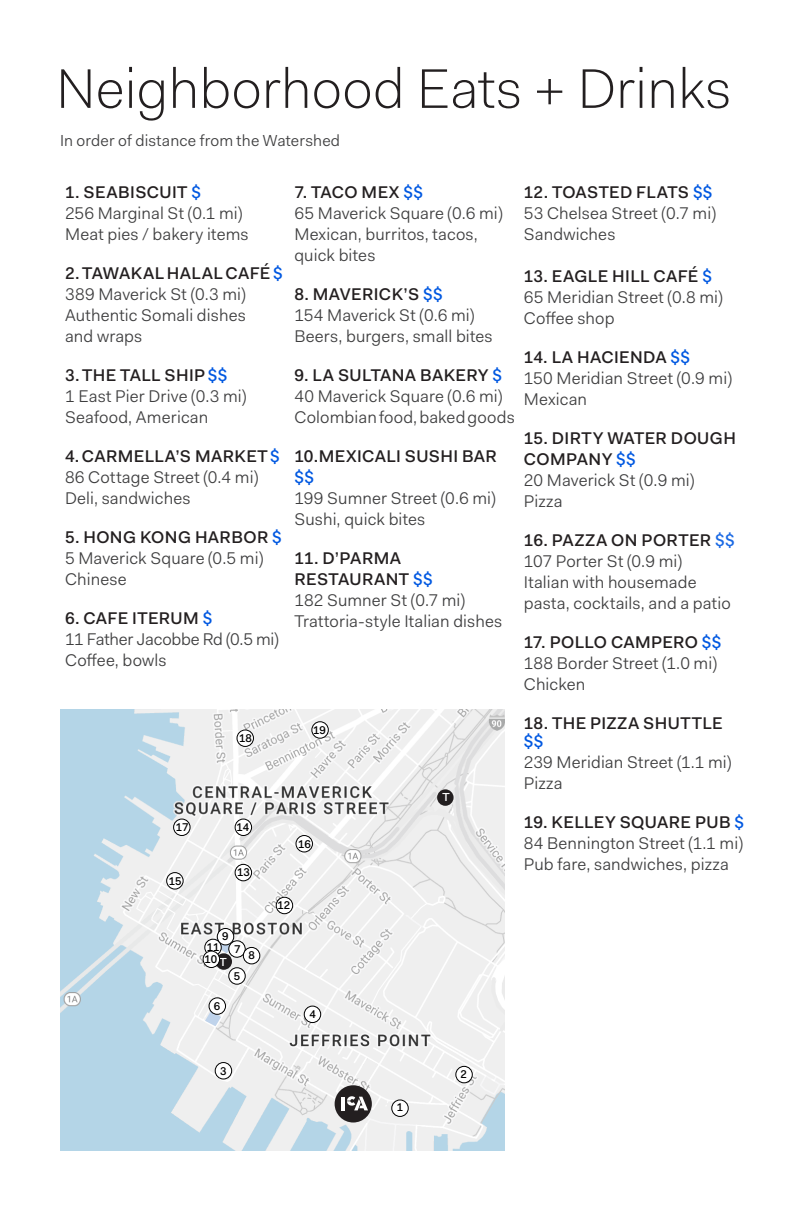
<style>
.page{position:relative;width:792px;height:1224px;background:#fff}
.page>*{position:absolute;margin:0;border:0;box-sizing:border-box;transform-origin:0 0}
.t1{font:300 56px "Fakt";color:#231f20}
.BODY{font:17px/21px "Fakt Blond";letter-spacing:.01em;color:#3e3e3f}
.SECTION_HEADS{font:500 17px/21px "Fakt";letter-spacing:.02em;color:#231f20}
.SECTION_HEADS-2{font:17px/21px "Fakt Blond";letter-spacing:.01em;color:#3e3e3f}
.BODY-2{font:17px/21px "Fakt Blond";letter-spacing:-.01em;color:#3e3e3f}
.BODY-3{font:500 17px "Fakt";letter-spacing:.01em;color:#231f20}
.BODY-4{font:16px "Fakt Pro Blond";letter-spacing:.01em;color:#3e3e3f}
.t2{font:500 11.6px "Fakt";color:#fff}
.t3{font:500 11.4px "Fakt";color:#000}
.s1{color:#0058e1}
.s2{font-family:"Fakt";font-weight:500;color:#231f20}
.s3{font-family:"Fakt";font-weight:500;color:#1a69e4}
</style>
<div class="page">
<img style="left:61px;top:710px;width:444px;height:441px">
<svg style="left:205px;top:1010px;width:16px;height:16px"></svg>
<div style="left:216px;top:953px;width:16px;height:17px;background:#231f20;border-radius:50%"></div>
<div style="left:437px;top:789px;width:17px;height:17px;background:#231f20;border-radius:50%"></div>
<div style="left:335px;top:1085px;width:37px;height:38px;background:#231f20;border-radius:50%"></div>
<svg style="left:342px;top:1096px;width:26px;height:14px"></svg>
<div style="left:209px;top:998px;width:17px;height:16px;background:#fff;border-radius:50%"></div>
<div style="left:209px;top:997px;width:17px;height:18px;border:1px solid #000;border-radius:50%"></div>
<div style="left:215px;top:1063px;width:17px;height:16px;background:#fff;border-radius:50%"></div>
<div style="left:215px;top:1062px;width:17px;height:17px;border:1px solid #000;border-radius:50%"></div>
<svg style="left:205px;top:939px;width:16px;height:17px"></svg>
<div style="left:204px;top:939px;width:18px;height:17px;border:1px solid #000;border-radius:50%"></div>
<div style="left:235px;top:819px;width:17px;height:17px;background:#fff;border-radius:50%"></div>
<div style="left:235px;top:819px;width:17px;height:17px;border:1px solid #000;border-radius:50%"></div>
<div style="left:167px;top:873px;width:16px;height:16px;background:#fff;border-radius:50%"></div>
<div style="left:166px;top:872px;width:18px;height:18px;border:1px solid #000;border-radius:50%"></div>
<div style="left:276px;top:897px;width:17px;height:17px;background:#fff;border-radius:50%"></div>
<div style="left:276px;top:897px;width:17px;height:17px;border:1px solid #000;border-radius:50%"></div>
<div style="left:296px;top:836px;width:16px;height:16px;background:#fff;border-radius:50%"></div>
<div style="left:296px;top:835px;width:17px;height:17px;border:1px solid #000;border-radius:50%"></div>
<div style="left:174px;top:819px;width:16px;height:17px;background:#fff;border-radius:50%"></div>
<div style="left:173px;top:819px;width:18px;height:17px;border:1px solid #000;border-radius:50%"></div>
<div style="left:237px;top:730px;width:16px;height:16px;background:#fff;border-radius:50%"></div>
<div style="left:237px;top:730px;width:17px;height:17px;border:1px solid #000;border-radius:50%"></div>
<div style="left:312px;top:722px;width:16px;height:16px;background:#fff;border-radius:50%"></div>
<div style="left:311px;top:721px;width:18px;height:18px;border:1px solid #000;border-radius:50%"></div>
<div style="left:392px;top:1100px;width:16px;height:16px;background:#fff;border-radius:50%"></div>
<div style="left:391px;top:1100px;width:18px;height:17px;border:1px solid #000;border-radius:50%"></div>
<div style="left:304px;top:1006px;width:17px;height:17px;background:#fff;border-radius:50%"></div>
<div style="left:304px;top:1006px;width:17px;height:17px;border:1px solid #000;border-radius:50%"></div>
<div style="left:229px;top:968px;width:16px;height:16px;background:#fff;border-radius:50%"></div>
<div style="left:228px;top:967px;width:18px;height:18px;border:1px solid #000;border-radius:50%"></div>
<svg style="left:213px;top:935px;width:33px;height:23px"></svg>
<div style="left:203px;top:951px;width:17px;height:17px;background:#fff;border-radius:50%"></div>
<div style="left:203px;top:951px;width:17px;height:17px;border:1px solid #000;border-radius:50%"></div>
<div style="left:243px;top:947px;width:17px;height:17px;background:#fff;border-radius:50%"></div>
<div style="left:243px;top:947px;width:17px;height:17px;border:1px solid #000;border-radius:50%"></div>
<div style="left:217px;top:928px;width:17px;height:17px;background:#fff;border-radius:50%"></div>
<div style="left:217px;top:928px;width:17px;height:17px;border:1px solid #000;border-radius:50%"></div>
<div style="left:235px;top:864px;width:17px;height:17px;background:#fff;border-radius:50%"></div>
<div style="left:235px;top:864px;width:17px;height:17px;border:1px solid #000;border-radius:50%"></div>
<div style="left:456px;top:1066px;width:16px;height:17px;background:#fff;border-radius:50%"></div>
<div style="left:455px;top:1066px;width:18px;height:17px;border:1px solid #000;border-radius:50%"></div>
<svg style="left:356px;top:1058px;width:22px;height:22px"></svg>
<p class="t1" style="left:56px;top:51px;width:677px">Neighborhood Eats + Drinks</p>
<p class="BODY-4" style="left:60px;top:130px;width:282px">In order of distance from the Watershed</p>
<p class="SECTION_HEADS" style="left:65px;top:182px;width:137px">1. SEABISCUIT <span class="s1">$</span></p>
<p class="BODY" style="left:65px;top:203px;width:185px">256 Marginal St (0.1 mi)<br>Meat pies / bakery items</p>
<p class="SECTION_HEADS" style="left:65px;top:263px;width:219px">2. TAWAKAL HALAL CAFÉ<span class="s1">$</span></p>
<p class="BODY" style="left:65px;top:284px;width:182px;text-align:justify">389 Maverick St (0.3 mi)<br>Authentic Somali dishes and wraps</p>
<p class="SECTION_HEADS" style="left:65px;top:365px;width:164px">3. THE TALL SHIP<span class="s1">$$</span></p>
<p class="BODY" style="left:65px;top:386px;width:183px">1 East Pier Drive (0.3 mi)<br>Seafood, American</p>
<p class="SECTION_HEADS" style="left:65px;top:446px;width:216px">4. CARMELLA’S MARKET<span class="s1">$</span></p>
<p class="BODY" style="left:65px;top:467px;width:195px">86 Cottage Street (0.4 mi)</p>
<p class="BODY" style="left:65px;top:488px;width:127px">Deli, sandwiches</p>
<p class="SECTION_HEADS" style="left:65px;top:527px;width:218px">5. HONG KONG HARBOR <span class="s1">$</span></p>
<p class="BODY" style="left:65px;top:548px;width:200px">5 Maverick Square (0.5 mi)</p>
<p class="BODY" style="left:65px;top:569px;width:63px">Chinese</p>
<p class="SECTION_HEADS" style="left:65px;top:608px;width:149px">6. CAFE ITERUM <span class="s1">$</span></p>
<p class="BODY-2" style="left:65px;top:629px;width:215px">11 Father Jacobbe Rd (0.5 mi)<br>Coffee, bowls</p>
<p class="SECTION_HEADS" style="left:294px;top:182px;width:130px">7. TACO MEX <span class="s1">$$</span></p>
<p class="BODY" style="left:294px;top:203px;width:210px">65 Maverick Square (0.6 mi)</p>
<p class="BODY" style="left:294px;top:224px;width:185px">Mexican, burritos, tacos, quick bites</p>
<p class="SECTION_HEADS" style="left:294px;top:284px;width:150px">8. MAVERICK’S <span class="s1">$$</span></p>
<p class="BODY" style="left:294px;top:305px;width:200px">154 Maverick St (0.6 mi)<br>Beers, burgers, small bites</p>
<p class="SECTION_HEADS" style="left:294px;top:365px;width:209px">9. LA SULTANA BAKERY <span class="s1">$</span></p>
<p class="BODY" style="left:294px;top:386px;width:222px">40 Maverick Square (0.6 mi)<br>Colombian food, baked goods</p>
<p class="SECTION_HEADS" style="left:294px;top:446px;width:204px">10.MEXICALI SUSHI BAR <span class="s1">$$</span></p>
<p class="BODY" style="left:294px;top:488px;width:203px">199 Sumner Street (0.6 mi)</p>
<p class="BODY" style="left:294px;top:509px;width:132px">Sushi, quick bites</p>
<p class="SECTION_HEADS" style="left:294px;top:548px;width:140px">11. D’PARMA<br>RESTAURANT <span class="s1">$$</span></p>
<p class="BODY" style="left:294px;top:590px;width:172px">182 Sumner St (0.7 mi)</p>
<p class="BODY" style="left:294px;top:611px;width:209px">Trattoria-style Italian dishes</p>
<p class="t3" style="left:176px;top:820px;width:14px">17</p>
<p class="t3" style="left:169px;top:873px;width:14px">15</p>
<p class="t3" style="left:239px;top:731px;width:14px">18</p>
<p class="t3" style="left:236px;top:820px;width:14px">14</p>
<p class="t3" style="left:237px;top:865px;width:14px">13</p>
<p class="t3" style="left:313px;top:722px;width:14px">19</p>
<p class="t3" style="left:298px;top:836px;width:14px">16</p>
<p class="t2" style="left:442px;top:790px;width:9px">T</p>
<p class="t3" style="left:222px;top:929px;width:8px">9</p>
<p class="t3" style="left:207px;top:940px;width:14px">11</p>
<p class="t3" style="left:234px;top:941px;width:8px">7</p>
<p class="t3" style="left:204px;top:951px;width:14px">10</p>
<p class="t3" style="left:249px;top:948px;width:8px">8</p>
<p class="t2" style="left:220px;top:954px;width:9px">T</p>
<p class="t3" style="left:214px;top:999px;width:8px">6</p>
<p class="t3" style="left:234px;top:968px;width:8px">5</p>
<p class="t3" style="left:278px;top:898px;width:14px">12</p>
<p class="t3" style="left:309px;top:1006px;width:8px">4</p>
<p class="SECTION_HEADS" style="left:524px;top:182px;width:190px">12. TOASTED FLATS <span class="s1">$$</span></p>
<p class="BODY" style="left:524px;top:203px;width:194px">53 Chelsea Street (0.7 mi)</p>
<p class="BODY" style="left:524px;top:224px;width:93px">Sandwiches</p>
<p class="BODY-3" style="left:524px;top:265px;width:190px">13. EAGLE HILL CAFÉ <span class="s1">$</span></p>
<p class="BODY" style="left:524px;top:287px;width:201px">65 Meridian Street (0.8 mi)</p>
<p class="BODY" style="left:524px;top:308px;width:92px">Coffee shop</p>
<p class="SECTION_HEADS" style="left:524px;top:347px;width:168px">14. LA HACIENDA <span class="s1">$$</span></p>
<p class="BODY" style="left:524px;top:368px;width:210px">150 Meridian Street (0.9 mi)</p>
<p class="BODY" style="left:524px;top:389px;width:65px">Mexican</p>
<p class="SECTION_HEADS" style="left:524px;top:428px;width:214px">15. DIRTY WATER DOUGH<br>COMPANY <span class="s1">$$</span></p>
<p class="BODY" style="left:524px;top:470px;width:172px">20 Maverick St (0.9 mi)</p>
<p class="BODY" style="left:524px;top:491px;width:40px">Pizza</p>
<p class="SECTION_HEADS-2" style="left:524px;top:530px;width:212px"><span class="s2">16. PAZZA ON PORTER</span> <span class="s3">$$<br></span>107 Porter St (0.9 mi)<br>Italian with housemade pasta, cocktails, and a patio</p>
<p class="SECTION_HEADS" style="left:524px;top:632px;width:199px">17. POLLO CAMPERO <span class="s1">$$</span></p>
<p class="BODY" style="left:524px;top:653px;width:195px">188 Border Street (1.0 mi)</p>
<p class="BODY" style="left:524px;top:674px;width:63px">Chicken</p>
<p class="SECTION_HEADS" style="left:524px;top:714px;width:200px;line-height:18px">18. THE PIZZA SHUTTLE <span class="s1">$$</span></p>
<p class="BODY" style="left:524px;top:752px;width:209px">239 Meridian Street (1.1 mi)</p>
<p class="BODY" style="left:524px;top:773px;width:40px">Pizza</p>
<p class="SECTION_HEADS" style="left:524px;top:812px;width:222px">19. KELLEY SQUARE PUB <span class="s1">$</span></p>
<p class="BODY" style="left:524px;top:833px;width:221px">84 Bennington Street (1.1 mi)<br>Pub fare, sandwiches, pizza</p>
<p class="t3" style="left:220px;top:1063px;width:8px">3</p>
<p class="t3" style="left:397px;top:1100px;width:8px">1</p>
<p class="t3" style="left:460px;top:1066px;width:8px">2</p>
</div>
